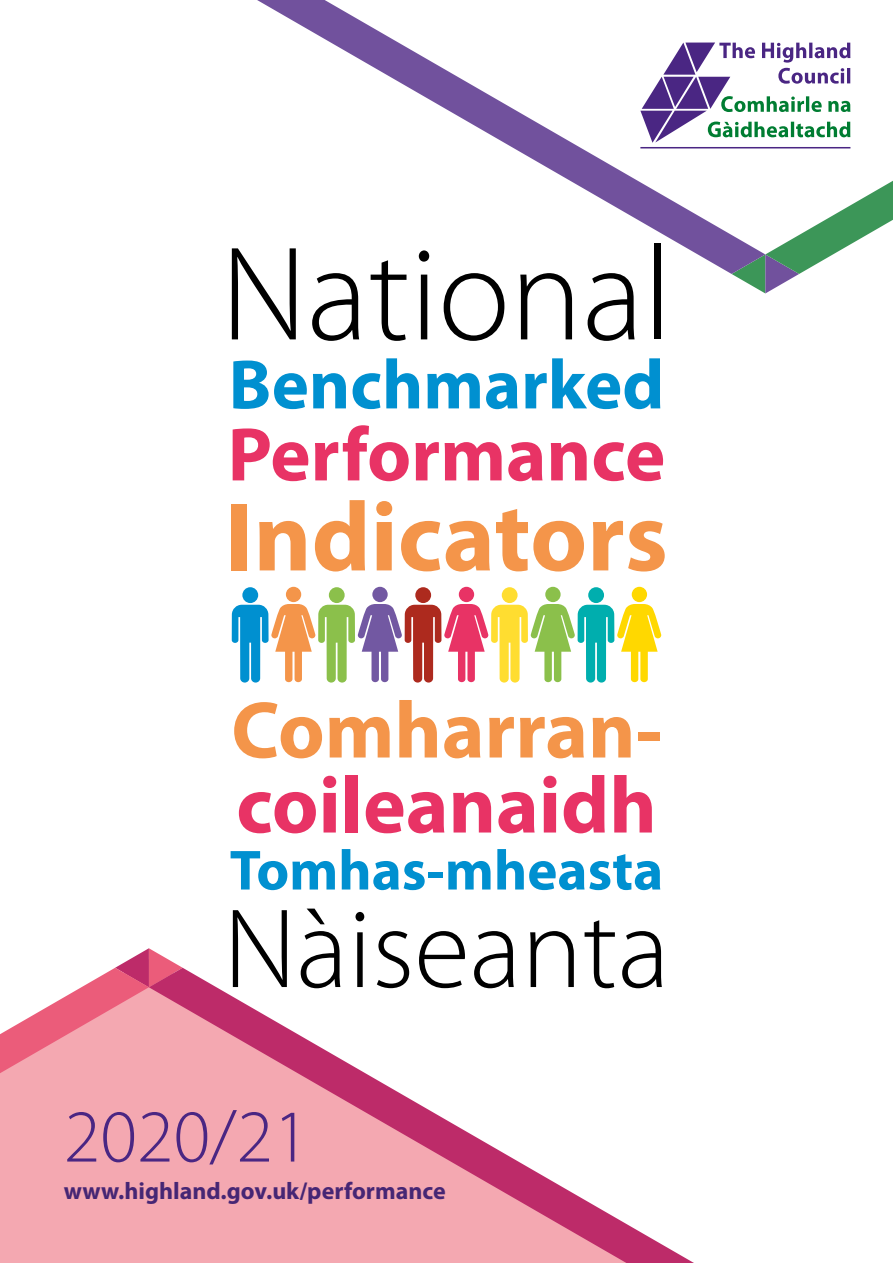
<style>
.page{position:relative;width:893px;height:1263px;background:#fff}
.page>*{position:absolute;margin:0;border:0;box-sizing:border-box;transform-origin:0 0}
.t1{font:300 135px "Myriad Pro";color:#000}
.t2{font:300 114px "Myriad Pro";color:#000}
.t3{font:700 99px "Myriad Pro";color:#f4954a}
.t4{font:700 81px "Myriad Pro";color:#e83365}
.t5{font:700 81px "Myriad Pro";color:#f4954a}
.t6{font:700 76.5px "Myriad Pro";color:#e83365}
.t7{font:300 75px "Myriad Pro";color:#4a2683}
.t8{font:700 70.5px "Myriad Pro";color:#0090d0}
.t9{font:700 57px "Myriad Pro";color:#0090d0}
.t10{font:700 24px "Myriad Pro";color:#462674}
</style>
<div class="page">
<div style="left:0;top:1073px;width:149px;height:190px;background:#f4a8b1"></div>
<svg style="left:732px;top:181px;width:161px;height:112px"></svg>
<svg style="left:257px;top:0;width:508px;height:274px"></svg>
<svg style="left:640px;top:43px;width:210px;height:105px"></svg>
<svg style="left:0;top:948px;width:183px;height:125px"></svg>
<svg style="left:149px;top:968px;width:545px;height:295px"></svg>
<svg style="left:232px;top:587px;width:429px;height:95px"></svg>
<h1 class="t1" style="left:221px;top:213px;width:453px">National</h1>
<h3 class="t8" style="left:229px;top:339px;width:437px">Benchmarked</h3>
<h3 class="t6" style="left:228px;top:405px;width:439px">Performance</h3>
<h3 class="t3" style="left:225px;top:472px;width:444px">Indicators</h3>
<h3 class="t5" style="left:231px;top:677px;width:432px">Comharran-</h3>
<h3 class="t4" style="left:236px;top:752px;width:422px">coileanaidh</h3>
<h3 class="t9" style="left:230px;top:833px;width:435px">Tomhas-mheasta</h3>
<h2 class="t2" style="left:223px;top:880px;width:447px">Nàiseanta</h2>
<h3 class="t7" style="left:64px;top:1091px;width:247px">2020/21</h3>
<p class="t10" style="left:64px;top:1175px;width:383px">www.highland.gov.uk/performance</p>
</div>
